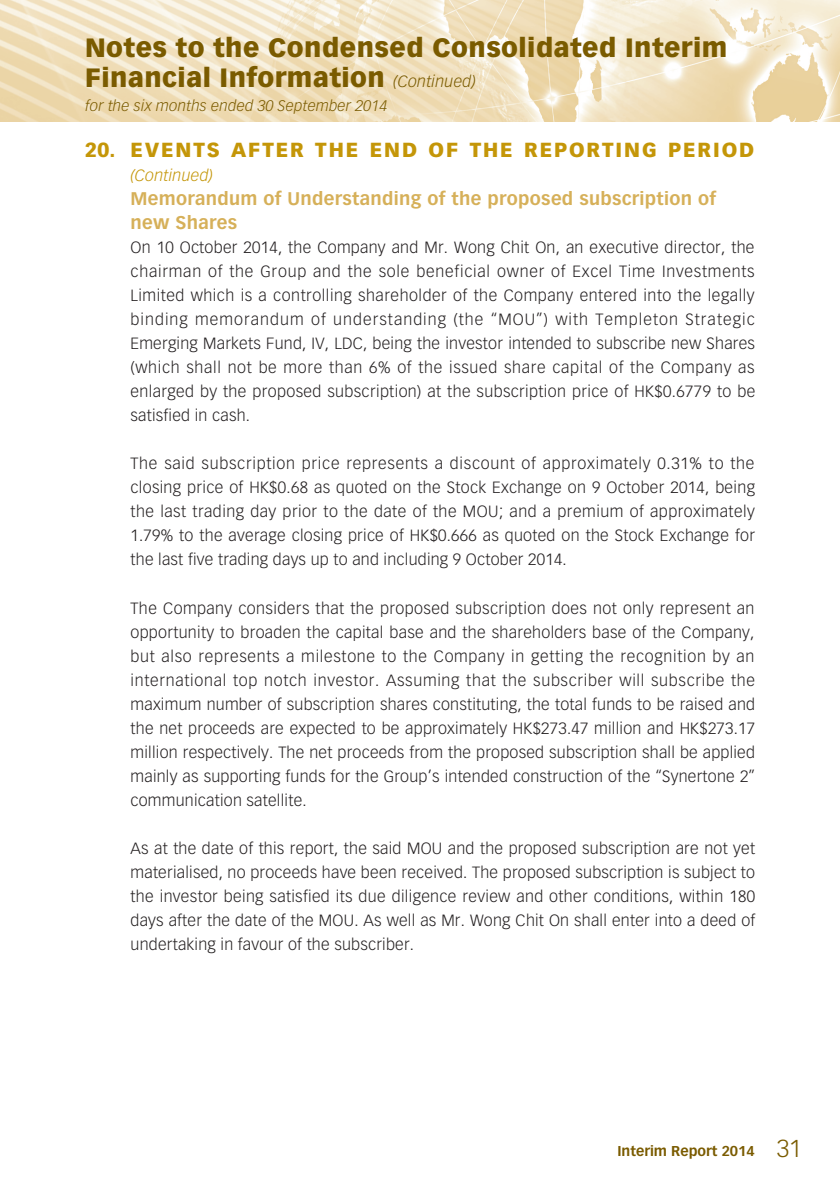
<style>
.page{position:relative;width:840px;height:1191px;background:#fff}
.page>*{position:absolute;margin:0;border:0;box-sizing:border-box;transform-origin:0 0}
.t1{font:900 26px/30px "Vectora LT Std";letter-spacing:.02em;color:#7a5b00}
.t2{font:900 20px "Vectora LT Std";letter-spacing:.095em;color:#c49608}
.t3{font:700 18px/24px "Vectora LT Std";letter-spacing:.02em;color:#d6b059}
.t4{font:300 16px/24px "Vectora LT Std";letter-spacing:.015em;color:#231f20;text-align:justify}
.t5{font:italic 300 16px "Vectora LT Std";letter-spacing:.015em;color:#c49608}
.t6{font:italic 300 15px "Vectora LT Std";letter-spacing:.015em;color:#7a5b00}
.t7{font:700 14px "Vectora LT Std";color:#7a5b00}
.s1{font-weight:300;font-style:italic;font-size:16px}
.s2{font-weight:300;font-size:24px}
</style>
<div class="page">
<img style="left:0;top:0;width:839px;height:122px">
<h1 class="t1" style="left:85px;top:33px;width:643px">Notes to the Condensed Consolidated Interim<br>Financial Information <span class="s1">(Continued)</span></h1>
<p class="t6" style="left:85px;top:97px;width:304px">for the six months ended 30 September 2014</p>
<p class="t2" style="left:85px;top:138px;width:670px">20. EVENTS AFTER THE END OF THE REPORTING PERIOD</p>
<p class="t5" style="left:130px;top:166px;width:84px">(Continued)</p>
<p class="t3" style="left:130px;top:187px;width:586px">Memorandum of Understanding of the proposed subscription of new Shares</p>
<p class="t4" style="left:130px;top:236px;width:626px">On 10 October 2014, the Company and Mr. Wong Chit On, an executive director, the chairman of the Group and the sole beneficial owner of Excel Time Investments Limited which is a controlling shareholder of the Company entered into the legally binding memorandum of understanding (the “MOU”) with Templeton Strategic Emerging Markets Fund, IV, LDC, being the investor intended to subscribe new Shares (which shall not be more than 6% of the issued share capital of the Company as enlarged by the proposed subscription) at the subscription price of HK$0.6779 to be satisfied in cash.</p>
<p class="t4" style="left:130px;top:452px;width:625px">The said subscription price represents a discount of approximately 0.31% to the closing price of HK$0.68 as quoted on the Stock Exchange on 9 October 2014, being the last trading day prior to the date of the MOU; and a premium of approximately 1.79% to the average closing price of HK$0.666 as quoted on the Stock Exchange for the last five trading days up to and including 9 October 2014.</p>
<p class="t4" style="left:130px;top:596px;width:625px">The Company considers that the proposed subscription does not only represent an opportunity to broaden the capital base and the shareholders base of the Company, but also represents a milestone to the Company in getting the recognition by an international top notch investor. Assuming that the subscriber will subscribe the maximum number of subscription shares constituting, the total funds to be raised and the net proceeds are expected to be approximately HK$273.47 million and HK$273.17 million respectively. The net proceeds from the proposed subscription shall be applied mainly as supporting funds for the Group’s intended construction of the “Synertone 2” communication satellite.</p>
<p class="t4" style="left:130px;top:836px;width:625px">As at the date of this report, the said MOU and the proposed subscription are not yet materialised, no proceeds have been received. The proposed subscription is subject to the investor being satisfied its due diligence review and other conditions, within 180 days after the date of the MOU. As well as Mr. Wong Chit On shall enter into a deed of undertaking in favour of the subscriber.</p>
<p class="t7" style="left:617px;top:1143px;width:186px">Interim Report 2014 <span class="s2">31</span></p>
</div>
